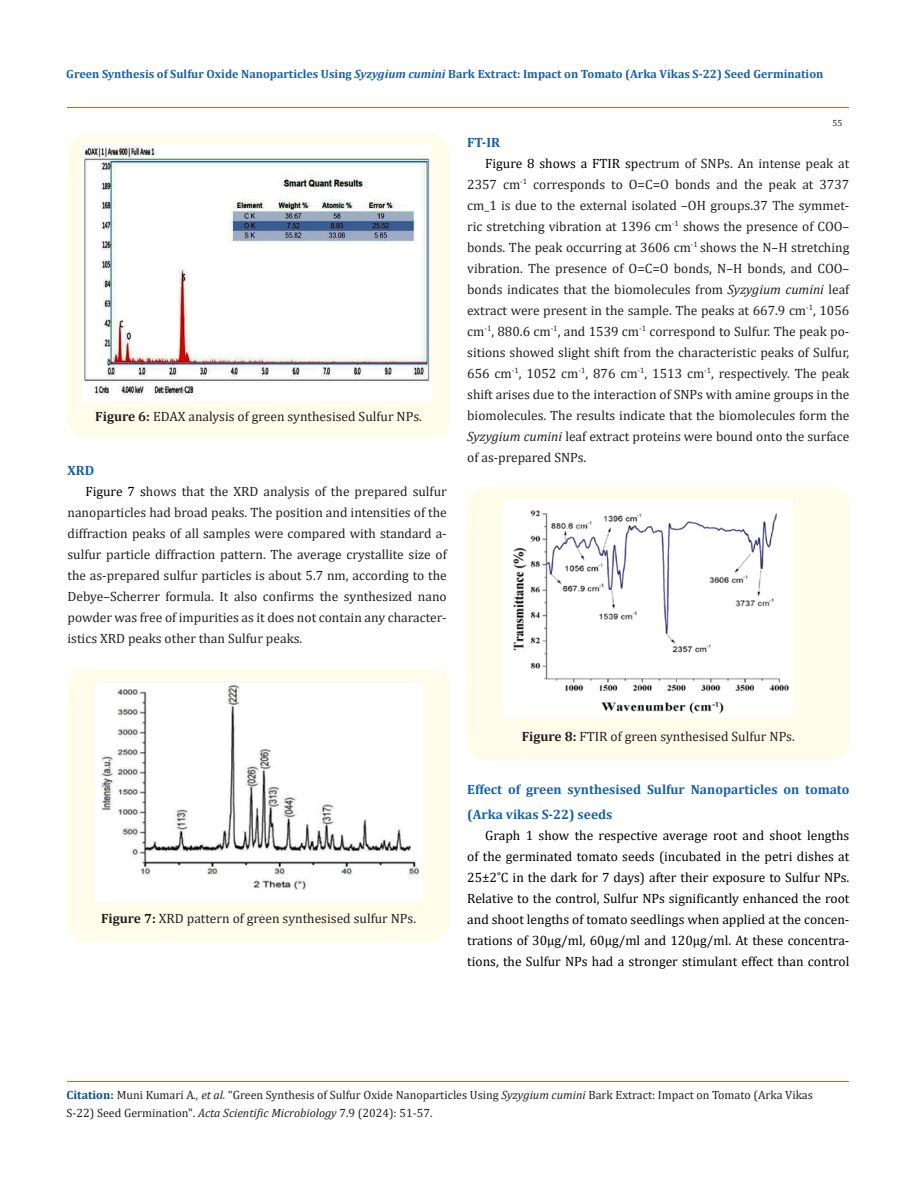
<style>
.page{position:relative;width:917px;height:1188px;background:#fff}
.page>*{position:absolute;margin:0;border:0;box-sizing:border-box;transform-origin:0 0}
.t1{font:13.5px/21px "Cambria";color:#231f20;text-align:justify}
.t2{font:13.5px/21px "Cambria";color:#000;text-align:justify}
.List_Paragraph{font:700 13.5px/24.8px "Cambria";color:#1560a6}
.t3{font:12px/18px "Cambria";color:#231f20}
.t4{font:700 12px "Cambria";color:#1560a6}
.t5{font:9px "Cambria";color:#231f20}
.s1{font-style:italic}
.s2{font-weight:700}
.s3{color:#000}
.s4{font-weight:700;color:#035089}
</style>
<div class="page">
<hr style="left:67px;top:108px;width:781px;height:1px;background:#e05d1a">
<div style="left:67px;top:134px;width:382px;height:304px;background:#fffde9;border-radius:18px"></div>
<img style="left:83px;top:144px;width:348px;height:257px">
<div style="left:67px;top:668px;width:382px;height:274px;background:#fffde9;border-radius:18px"></div>
<img style="left:95px;top:681px;width:327px;height:221px">
<div style="left:467px;top:487px;width:382px;height:273px;background:#fffde9;border-radius:18px"></div>
<img style="left:504px;top:500px;width:288px;height:218px">
<hr style="left:67px;top:1081px;width:781px;height:1px;background:#e05d1a">
<p class="t4" style="left:66px;top:66px;width:758px">Green Synthesis of Sulfur Oxide Nanoparticles Using <span class="s1">Syzygium cumini</span> Bark Extract: Impact on Tomato (Arka Vikas S-22) Seed Germination</p>
<p class="t5" style="left:832px;top:118px;width:11px">55</p>
<p class="t1" style="left:95px;top:406px;width:328px"><span class="s2">Figure 6:</span> EDAX analysis of green synthesised Sulfur NPs.</p>
<p class="List_Paragraph" style="left:67px;top:458px;width:28px">XRD</p>
<p class="t1" style="left:67px;top:481px;width:381px;text-indent:18px"><span class="s3">Figure 7 s</span>hows that the XRD analysis of the prepared sulfur nanoparticles had broad peaks. The position and intensities of the diffraction peaks of all samples were compared with standard a&shy;sulfur particle diffraction pattern. The average crystallite size of the as-prepared sulfur particles is about 5.7 nm, according to the Debye–Scherrer formula. It also confirms the synthesized nano powder was free of impurities as it does not contain any character&shy;istics XRD peaks other than Sulfur peaks.</p>
<p class="List_Paragraph" style="left:467px;top:129px;width:34px">FT-IR</p>
<p class="t1" style="left:467px;top:153px;width:384px;text-indent:18px"><span class="s3">Figure 8 shows a FTIR sp</span>ectrum of SNPs. An intense peak at 2357 cm<sup>-1</sup> corresponds to O=C=O bonds and the peak at 3737 cm_1 is due to the external isolated –OH groups.37 The symmet&shy;ric stretching vibration at 1396 cm<sup>-1</sup> shows the presence of COO– bonds. The peak occurring at 3606 cm<sup>-1</sup> shows the N–H stretching vibration. The presence of O=C=O bonds, N–H bonds, and COO– bonds indicates that the biomolecules from <span class="s1">Syzygium cumini</span> leaf extract were present in the sample. The peaks at 667.9 cm<sup>-1</sup>, 1056 cm<sup>-1</sup>, 880.6 cm<sup>-1</sup>, and 1539 cm<sup>-1</sup> correspond to Sulfur. The peak po&shy;sitions showed slight shift from the characteristic peaks of Sulfur, 656 cm<sup>-1</sup>, 1052 cm<sup>-1</sup>, 876 cm<sup>-1</sup>, 1513 cm<sup>-1</sup>, respectively. The peak shift arises due to the interaction of SNPs with amine groups in the biomolecules. The results indicate that the biomolecules form the <span class="s1">Syzygium cumini</span> leaf extract proteins were bound onto the surface of as-prepared SNPs.</p>
<p class="t1" style="left:101px;top:907px;width:316px"><span class="s2">Figure 7:</span> XRD pattern of green synthesised sulfur NPs.</p>
<p class="t1" style="left:522px;top:726px;width:274px"><span class="s2">Figure 8:</span> FTIR of green synthesised Sulfur NPs.</p>
<p class="List_Paragraph" style="left:467px;top:777px;width:384px">Effect of green synthesised Sulfur Nanoparticles on tomato (Arka vikas S-22) seeds</p>
<p class="t2" style="left:467px;top:825px;width:384px;text-indent:18px">Graph 1 show the respective average root and shoot lengths of the germinated tomato seeds (incubated in the petri dishes at 25±2˚C in the dark for 7 days) after their exposure to Sulfur NPs.<br>Relative to the control, Sulfur NPs significantly enhanced the root and shoot lengths of tomato seedlings when applied at the concen&shy;trations of 30µg/ml, 60µg/ml and 120µg/ml. At these concentra&shy;tions, the Sulfur NPs had a stronger stimulant effect than control</p>
<p class="t3" style="left:67px;top:1086px;width:747px"><span class="s4">Citation:</span> Muni Kumari A<span class="s1">., et al.</span> “Green Synthesis of Sulfur Oxide Nanoparticles Using <span class="s1">Syzygium cumini</span> Bark Extract: Impact on Tomato (Arka Vikas<br>S-22) Seed Germination". <span class="s1">Acta Scientific Microbiology</span> 7.9 (2024): 51-57.</p>
</div>
